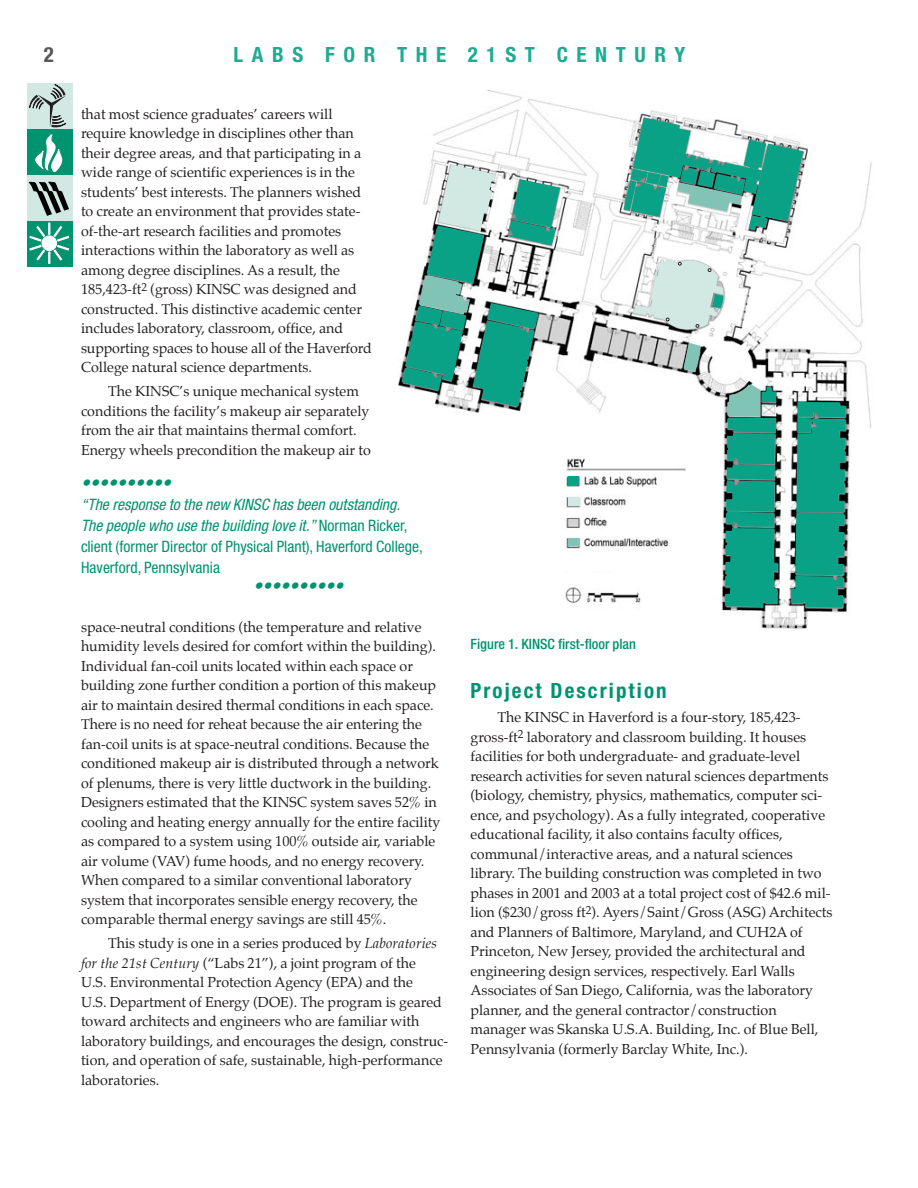
<style>
.page{position:relative;width:918px;height:1188px;background:#fff}
.page>*{position:absolute;margin:0;border:0;box-sizing:border-box;transform-origin:0 0}
.header-LAB_21st_C{font:700 condensed 21px "Helvetica Neue LT Std";letter-spacing:.41em;color:#20aa92}
.subhd_1{font:700 condensed 21px "Helvetica Neue LT Std";letter-spacing:.1em;color:#009370}
.page_numbers{font:700 condensed 21px "Helvetica Neue LT Std";color:#57585a}
.quote{font:italic condensed 18px "Helvetica Neue LT Std";color:#009370}
.quote-2{font:condensed 15.75px/21px "Helvetica Neue LT Std";color:#009370}
.body_text{font:14.25px/19.5px "Palatino";color:#231f20}
.t1{font:500 condensed 14.25px "Helvetica Neue LT Std";color:#009370}
.s1{font-style:italic}
</style>
<div class="page">
<div style="left:27px;top:83px;width:46px;height:46px;background:#d2e8e2"></div>
<div style="left:27px;top:129px;width:46px;height:46px;background:#009370"></div>
<div style="left:27px;top:175px;width:46px;height:46px;background:#d2e8e2"></div>
<div style="left:27px;top:221px;width:46px;height:46px;background:#009370"></div>
<svg style="left:28px;top:182px;width:41px;height:34px"></svg>
<svg style="left:29px;top:223px;width:41px;height:41px"></svg>
<svg style="left:29px;top:84px;width:38px;height:88px"></svg>
<img style="left:398px;top:90px;width:474px;height:539px">
<div style="left:568px;top:477px;width:11px;height:8px;background:#09a286"></div>
<div style="left:568px;top:497px;width:11px;height:8px;background:#d2e8e2"></div>
<svg style="left:791px;top:402px;width:55px;height:206px;background:#1a9881"></svg>
<svg style="left:634px;top:259px;width:90px;height:70px"></svg>
<svg style="left:402px;top:164px;width:158px;height:242px"></svg>
<div style="left:568px;top:538px;width:11px;height:8px;background:#81c3b5"></div>
<svg style="left:624px;top:118px;width:179px;height:112px"></svg>
<svg style="left:684px;top:343px;width:17px;height:28px"></svg>
<svg style="left:725px;top:384px;width:53px;height:223px;background:#269b85"></svg>
<div style="left:559px;top:555px;width:63px;height:16px;background:#fff"></div>
<p class="page_numbers" style="left:44px;top:42px;width:12px">2</p>
<p class="header-LAB_21st_C" style="left:234px;top:42px;width:453px">LABS FOR THE 21ST CENTURY</p>
<p class="body_text" style="left:81px;top:106px;width:292px">that most science graduates’ careers will require knowledge in disciplines other than their degree areas, and that participating in a wide range of scientific experiences is in the students’ best interests. The planners wished to create an environment that provides state&shy;of-the-art research facilities and promotes interactions within the laboratory as well as among degree disciplines. As a result, the 185,423-ft<sup>2</sup> (gross) KINSC was designed and constructed. This distinctive academic center includes laboratory, classroom, office, and supporting spaces to house all of the Haverford College natural science departments.</p>
<p class="body_text" style="left:81px;top:383px;width:291px;text-indent:27px">The KINSC’s unique mechanical system conditions the facility’s makeup air separately from the air that maintains thermal comfort.<br>Energy wheels precondition the makeup air to</p>
<p class="quote" style="left:81px;top:472px;width:91px">••••••••••</p>
<p class="quote-2" style="left:81px;top:494px;width:343px"><span class="s1">“The response to the new KINSC has been outstanding.<br>The people who use the building love it.”</span> Norman Ricker, client (former Director of Physical Plant), Haverford College, Haverford, Pennsylvania</p>
<p class="quote" style="left:253px;top:576px;width:91px">••••••••••</p>
<p class="body_text" style="left:81px;top:618px;width:361px">space-neutral conditions (the temperature and relative humidity levels desired for comfort within the building).<br>Individual fan-coil units located within each space or building zone further condition a portion of this makeup air to maintain desired thermal conditions in each space.<br>There is no need for reheat because the air entering the fan-coil units is at space-neutral conditions. Because the conditioned makeup air is distributed through a network of plenums, there is very little ductwork in the building.<br>Designers estimated that the KINSC system saves 52% in cooling and heating energy annually for the entire facility as compared to a system using 100% outside air, variable air volume (VAV) fume hoods, and no energy recovery.<br>When compared to a similar conventional laboratory system that incorporates sensible energy recovery, the comparable thermal energy savings are still 45%.</p>
<p class="body_text" style="left:81px;top:935px;width:369px;text-indent:27px">This study is one in a series produced by <span class="s1">Laboratories for the 21st Century</span> (“Labs 21”), a joint program of the<br>U.S. Environmental Protection Agency (EPA) and the<br>U.S. Department of Energy (DOE). The program is geared toward architects and engineers who are familiar with laboratory buildings, and encourages the design, construc&shy;tion, and operation of safe, sustainable, high-performance laboratories.</p>
<p class="t1" style="left:471px;top:636px;width:167px">Figure 1. KINSC first-floor plan</p>
<p class="subhd_1" style="left:471px;top:678px;width:198px">Project Description</p>
<p class="body_text" style="left:471px;top:709px;width:363px;text-indent:27px">The KINSC in Haverford is a four-story, 185,423- gross-ft<sup>2</sup> laboratory and classroom building. It houses facilities for both undergraduate- and graduate-level research activities for seven natural sciences departments (biology, chemistry, physics, mathematics, computer sci&shy;ence, and psychology). As a fully integrated, cooperative educational facility, it also contains faculty offices, communal/interactive areas, and a natural sciences library. The building construction was completed in two phases in 2001 and 2003 at a total project cost of $42.6 mil&shy;lion ($230/gross ft<sup>2</sup>). Ayers/Saint/Gross (ASG) Architects and Planners of Baltimore, Maryland, and CUH2A of Princeton, New Jersey, provided the architectural and engineering design services, respectively. Earl Walls Associates of San Diego, California, was the laboratory planner, and the general contractor/construction manager was Skanska U.S.A. Building, Inc. of Blue Bell, Pennsylvania (formerly Barclay White, Inc.).</p>
</div>
